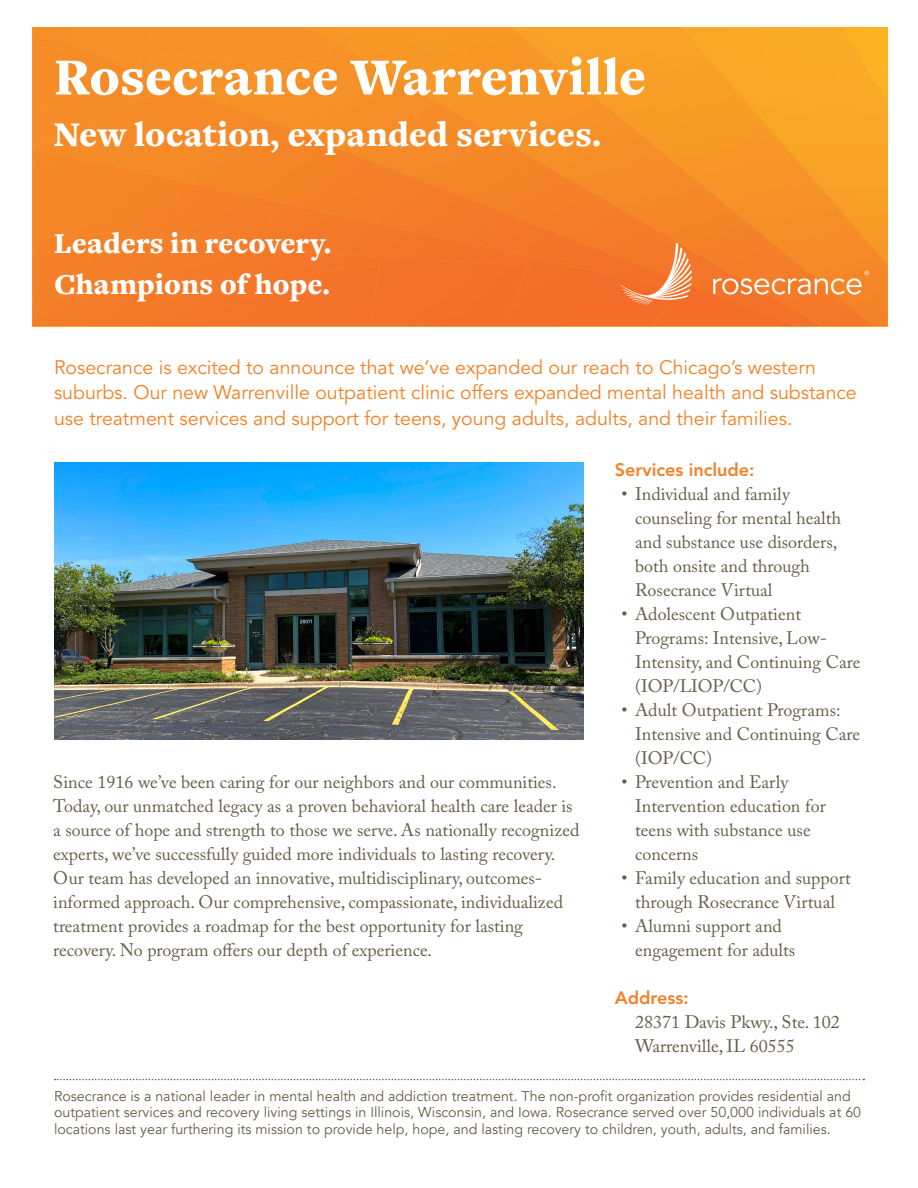
<style>
.page{position:relative;width:918px;height:1188px;background:#fff}
.page>*{position:absolute;margin:0;border:0;box-sizing:border-box;transform-origin:0 0}
.t1{font:900 54px "Freight Text Pro";color:#fff}
.t2{font:900 36px "Freight Text Pro";color:#fff}
.t3{font:900 30px "Freight Text Pro";color:#fff}
.t4{font:19.5px/25.5px "Avenir LT Pro";color:#f48026}
.body{font:18px/24px "Adobe Caslon Pro";color:#685d49}
.bullet{font:800 18px "Avenir LT Pro";color:#f48026}
.t5{font:14.25px/16.5px "Avenir";color:#685d49}
</style>
<div class="page">
<img style="left:884px;top:27px;width:4px;height:51px">
<div style="left:694px;top:27px;width:190px;height:51px;background:#faab26"></div>
<div style="left:546px;top:27px;width:148px;height:15px;background:#f9a128"></div>
<div style="left:546px;top:42px;width:188px;height:28px;background:#f9a128"></div>
<img style="left:874px;top:78px;width:14px;height:248px">
<div style="left:357px;top:27px;width:189px;height:40px;background:#f79926"></div>
<img style="left:387px;top:67px;width:34px;height:3px">
<div style="left:421px;top:57px;width:151px;height:13px;background:#f79827"></div>
<img style="left:387px;top:70px;width:487px;height:256px">
<img style="left:38px;top:27px;width:89px;height:23px">
<img style="left:114px;top:50px;width:13px;height:2px">
<div style="left:127px;top:27px;width:102px;height:25px;background:#f69227"></div>
<img style="left:114px;top:52px;width:115px;height:9px">
<div style="left:229px;top:27px;width:128px;height:31px;background:#f69227"></div>
<div style="left:173px;top:58px;width:153px;height:30px;background:#f69227"></div>
<img style="left:194px;top:88px;width:11px;height:4px">
<img style="left:326px;top:56px;width:51px;height:8px">
<img style="left:237px;top:64px;width:150px;height:9px">
<img style="left:205px;top:73px;width:617px;height:253px">
<svg style="left:32px;top:27px;width:6px;height:4px"></svg>
<img style="left:32px;top:31px;width:52px;height:16px">
<div style="left:32px;top:47px;width:82px;height:50px;background:#f68c28"></div>
<div style="left:48px;top:61px;width:125px;height:36px;background:#f68c28"></div>
<img style="left:144px;top:84px;width:50px;height:8px">
<img style="left:61px;top:92px;width:144px;height:5px">
<img style="left:32px;top:97px;width:765px;height:229px">
<img style="left:32px;top:149px;width:643px;height:177px">
<img style="left:32px;top:237px;width:495px;height:89px">
<div style="left:32px;top:266px;width:347px;height:60px;background:#f47829"></div>
<svg style="left:621px;top:243px;width:71px;height:62px;background:#f58b4d"></svg>
<svg style="left:713px;top:270px;width:156px;height:25px;background:#f69854"></svg>
<img style="left:54px;top:463px;width:530px;height:277px">
<svg style="left:55px;top:1079px;width:809px;height:1px"></svg>
<p class="t1" style="left:54px;top:41px;width:593px">Rosecrance Warrenville</p>
<p class="t2" style="left:54px;top:110px;width:548px">New location, expanded services.</p>
<p class="t3" style="left:54px;top:223px;width:279px">Leaders in recovery.</p>
<p class="t3" style="left:54px;top:264px;width:277px">Champions of hope.</p>
<p class="t4" style="left:54px;top:354px;width:804px">Rosecrance is excited to announce that we’ve expanded our reach to Chicago’s western suburbs. Our new Warrenville outpatient clinic offers expanded mental health and substance use treatment services and support for teens, young adults, adults, and their families.</p>
<p class="bullet" style="left:615px;top:459px;width:141px">Services include:</p>
<p class="body" style="left:635px;top:482px;width:208px;text-indent:-14px">• Individual and family counseling for mental health and substance use disorders, both onsite and through<br>Rosecrance Virtual</p>
<p class="body" style="left:635px;top:602px;width:227px;text-indent:-14px">• Adolescent Outpatient<br>Programs: Intensive, Low-<br>Intensity, and Continuing Care (IOP/LIOP/CC)</p>
<p class="body" style="left:635px;top:698px;width:227px;text-indent:-14px">• Adult Outpatient Programs:<br>Intensive and Continuing Care (IOP/CC)</p>
<p class="body" style="left:635px;top:770px;width:192px;text-indent:-14px">• Prevention and Early<br>Intervention education for teens with substance use concerns</p>
<p class="body" style="left:622px;top:866px;width:231px;text-align:center">• Family education and support through Rosecrance Virtual</p>
<p class="body" style="left:635px;top:914px;width:162px;text-indent:-14px">• Alumni support and engagement for adults</p>
<p class="bullet" style="left:615px;top:987px;width:75px">Address:</p>
<p class="body" style="left:635px;top:1010px;width:206px">28371 Davis Pkwy., Ste. 102</p>
<p class="body" style="left:635px;top:1034px;width:161px">Warrenville, IL 60555</p>
<p class="t5" style="left:54px;top:1088px;width:809px">Rosecrance is a national leader in mental health and addiction treatment. The non-profit organization provides residential and outpatient services and recovery living settings in Illinois, Wisconsin, and Iowa. Rosecrance served over 50,000 individuals at 60 locations last year furthering its mission to provide help, hope, and lasting recovery to children, youth, adults, and families.</p>
<p class="body" style="left:53px;top:769px;width:528px">Since 1916 we’ve been caring for our neighbors and our communities.<br>Today, our unmatched legacy as a proven behavioral health care leader is a source of hope and strength to those we serve. As nationally recognized experts, we’ve successfully guided more individuals to lasting recovery.<br>Our team has developed an innovative, multidisciplinary, outcomes&shy;informed approach. Our comprehensive, compassionate, individualized treatment provides a roadmap for the best opportunity for lasting recovery. No program offers our depth of experience.</p>
</div>
